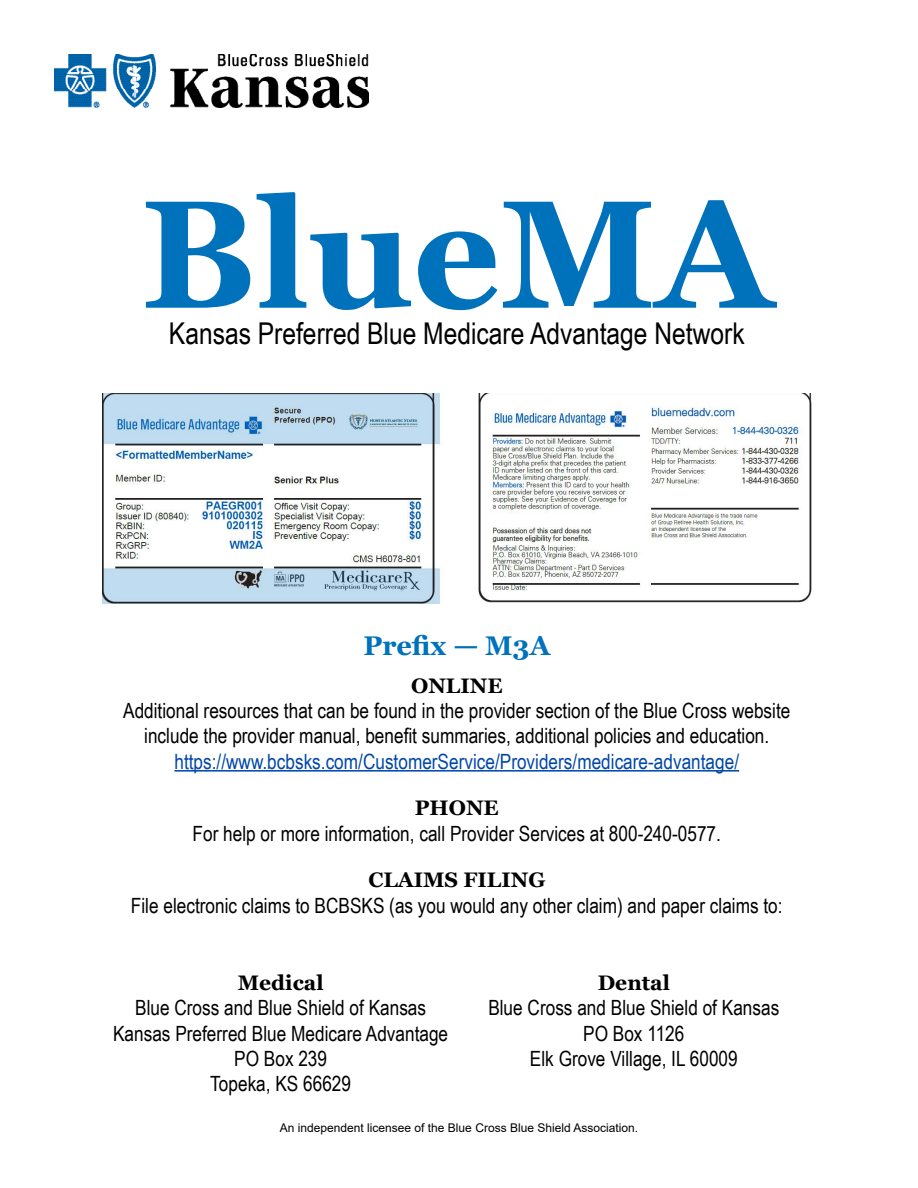
<style>
.page{position:relative;width:918px;height:1188px;background:#fff}
.page>*{position:absolute;margin:0;border:0;box-sizing:border-box;transform-origin:0 0}
.t1{font:700 153px "Georgia";color:#0072bc}
.t2{font:30px "Arial Narrow";color:#000}
.t3{font:700 27px "Georgia";color:#0072bc}
.t4{font:21px/25.2px "Arial Narrow";color:#000;text-align:center}
.t5{font:21px "Arial Narrow";color:#0147a9}
.t6{font:700 21px "Georgia";color:#000}
.t7{font:12px "Arial";color:#000}
</style>
<div class="page">
<img style="left:103px;top:393px;width:708px;height:211px">
<img style="left:54px;top:54px;width:315px;height:53px">
<hr style="left:174px;top:770px;width:565px;height:2px;background:#0147a9">
<h1 class="t1" style="left:141px;top:156px;width:634px">BlueMA</h1>
<h2 class="t2" style="left:169px;top:311px;width:577px">Kansas Preferred Blue Medicare Advantage Network</h2>
<p class="t3" style="left:363px;top:628px;width:188px">Prefix — M3A</p>
<p class="t6" style="left:411px;top:672px;width:93px">ONLINE</p>
<p class="t4" style="left:123px;top:697px;width:669px">Additional resources that --can be found in the provider section of the Blue Cross website include the provider manual, benefit summaries, additional policies and education.</p>
<p class="t5" style="left:174px;top:746px;width:566px">https://www.bcbsks.com/CustomerService/Providers/medicare-advantage/</p>
<p class="t6" style="left:415px;top:795px;width:85px">PHONE</p>
<p class="t4" style="left:193px;top:820px;width:530px">For help or more information, call Provider Services at 800-240-0577.</p>
<p class="t6" style="left:368px;top:867px;width:178px">CLAIMS FILING</p>
<p class="t4" style="left:131px;top:892px;width:653px">File electronic claims to BCBSKS (as you would any other claim) and paper claims to:</p>
<p class="t6" style="left:238px;top:970px;width:87px">Medical</p>
<p class="t4" style="left:113px;top:995px;width:337px">Blue Cross and Blue Shield of Kansas<br>Kansas Preferred Blue Medicare Advantage<br>PO Box 239<br>Topeka, KS 66629</p>
<p class="t6" style="left:598px;top:970px;width:74px">Dental</p>
<p class="t4" style="left:488px;top:995px;width:292px">Blue Cross and Blue Shield of Kansas<br>PO Box 1126<br>Elk Grove Village, IL 60009</p>
<p class="t7" style="left:280px;top:1119px;width:360px">An independent licensee of the Blue Cross Blue Shield Association.</p>
</div>
